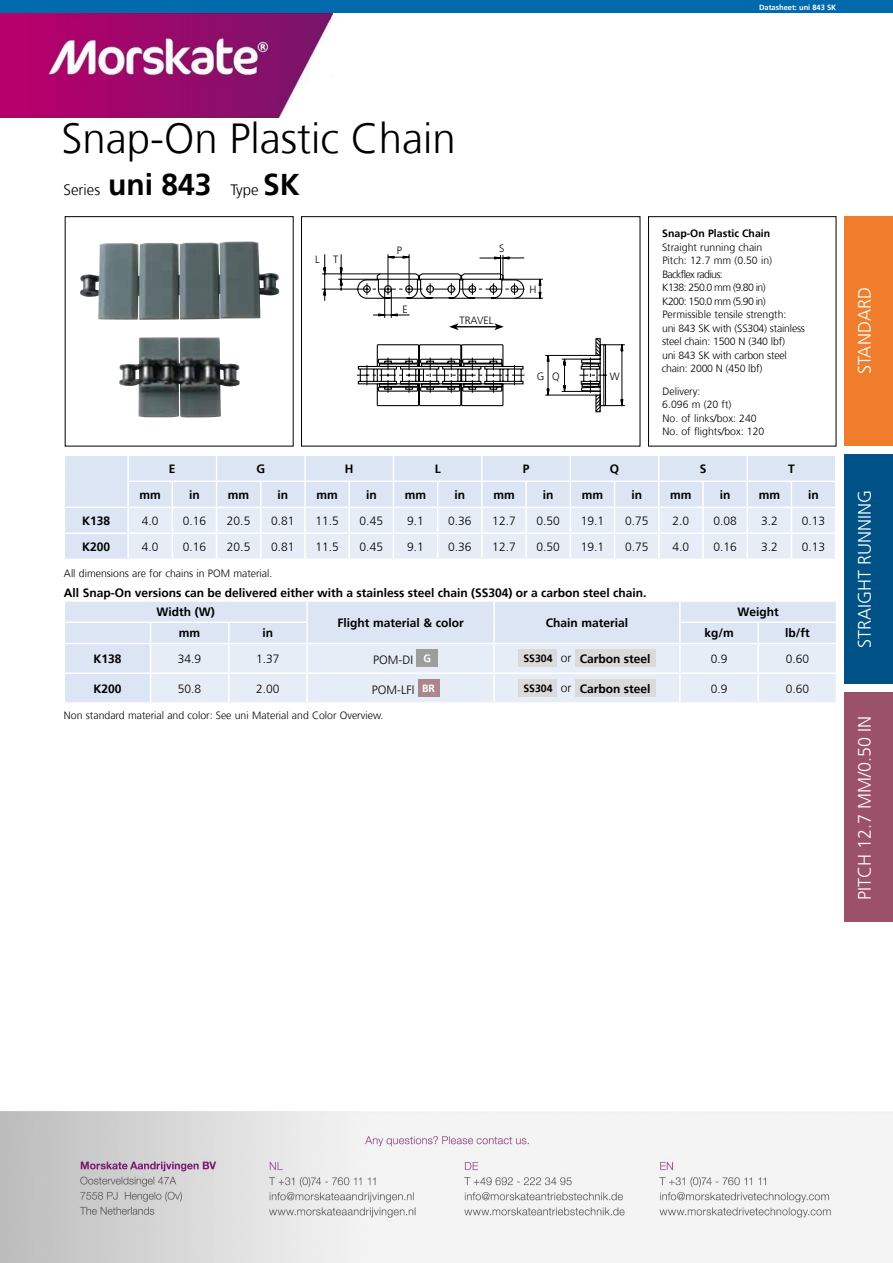
<style>
.page{position:relative;width:893px;height:1263px;background:#fff}
.page>*{position:absolute;margin:0;border:0;box-sizing:border-box;transform-origin:0 0}
.t1{font:300 42px "Frutiger";color:#000}
.t2{font:700 30px "Frutiger";color:#000}
.t3{font:300 18px "Frutiger";color:#fff}
.t4{font:300 15px "Frutiger";color:#000}
.t5{font:700 12px "Frutiger";color:#000}
.t6{font:300 12px "Frutiger";color:#000}
.t7{font:300 10.5px/13.5px "Frutiger";letter-spacing:-.02em;color:#000}
.t8{font:300 10.5px/13.5px "Frutiger";color:#000}
.t9{font:700 10.5px "Frutiger";color:#000}
.t10{font:700 7.5px "Frutiger";color:#fff}
.s1{font-weight:700;font-size:10.5px;color:#fff}
.s2{font-size:10.5px}
.s3{font-weight:300}
</style>
<div class="page">
<div style="left:0;top:0;width:893px;height:13px;background:#006aac"></div>
<svg style="left:65px;top:216px;width:229px;height:230px"></svg>
<svg style="left:301px;top:216px;width:339px;height:230px"></svg>
<svg style="left:648px;top:216px;width:188px;height:230px"></svg>
<img style="left:173px;top:242px;width:54px;height:33px">
<img style="left:119px;top:337px;width:121px;height:80px">
<svg style="left:322px;top:254px;width:303px;height:158px"></svg>
<svg style="left:479px;top:256px;width:46px;height:4px"></svg>
<svg style="left:357px;top:273px;width:250px;height:139px"></svg>
<div style="left:844px;top:216px;width:49px;height:230px;background:#f07d2c"></div>
<div style="left:844px;top:454px;width:49px;height:230px;background:#005185"></div>
<div style="left:844px;top:692px;width:49px;height:230px;background:#9c516b"></div>
<div style="left:65px;top:456px;width:62px;height:103px;background:#dbe5f3"></div>
<hr style="left:64px;top:507px;width:64px;height:1px;background:#fff">
<hr style="left:64px;top:533px;width:63px;height:1px;background:#fff">
<svg style="left:128px;top:456px;width:707px;height:103px;background:#e3eaf5"></svg>
<div style="left:65px;top:602px;width:85px;height:100px;background:#dbe5f3"></div>
<hr style="left:64px;top:672px;width:86px;height:2px;background:#fff">
<hr style="left:65px;top:621px;width:85px;height:2px;background:#fff">
<hr style="left:65px;top:643px;width:85px;height:1px;background:#fff">
<svg style="left:150px;top:602px;width:686px;height:100px;background:#e2eaf5"></svg>
<hr style="left:228px;top:674px;width:2px;height:28px;background:#fff">
<hr style="left:306px;top:672px;width:188px;height:2px;background:#fff">
<hr style="left:306px;top:674px;width:2px;height:28px;background:#fff">
<hr style="left:494px;top:672px;width:187px;height:2px;background:#fff">
<hr style="left:493px;top:674px;width:2px;height:28px;background:#fff">
<hr style="left:679px;top:674px;width:2px;height:28px;background:#fff">
<div style="left:417px;top:650px;width:21px;height:17px;background:#9c9d9d"></div>
<div style="left:519px;top:650px;width:38px;height:17px;background:#dadada"></div>
<div style="left:575px;top:650px;width:80px;height:17px;background:#dadada"></div>
<div style="left:418px;top:680px;width:21px;height:17px;background:#a9878a"></div>
<div style="left:519px;top:680px;width:38px;height:17px;background:#dadada"></div>
<div style="left:575px;top:680px;width:80px;height:17px;background:#dadada"></div>
<img style="left:1px;top:14px;width:332px;height:103px">
<img style="left:1px;top:1112px;width:892px;height:151px">
<p class="t10" style="left:759px;top:3px;width:79px">Datasheet: uni 843 SK</p>
<h1 class="t1" style="left:61px;top:114px;width:396px">Snap-On Plastic Chain</h1>
<h2 class="t2" style="left:108px;top:167px;width:105px">uni 843</h2>
<h2 class="t2" style="left:263px;top:167px;width:38px">SK</h2>
<p class="t4" style="left:64px;top:181px;width:38px">Series</p>
<p class="t4" style="left:230px;top:181px;width:30px">Type</p>
<p class="t8" style="left:315px;top:253px;width:6px">L</p>
<p class="t8" style="left:333px;top:253px;width:7px">T</p>
<p class="t8" style="left:397px;top:244px;width:7px">P</p>
<p class="t8" style="left:499px;top:242px;width:7px">S</p>
<p class="t8" style="left:403px;top:303px;width:7px">E</p>
<p class="t8" style="left:459px;top:314px;width:36px">TRAVEL</p>
<p class="t8" style="left:530px;top:283px;width:9px">H</p>
<p class="t8" style="left:537px;top:369px;width:25px">G Q</p>
<p class="t8" style="left:610px;top:369px;width:11px">W</p>
<p class="t9" style="left:662px;top:227px;width:109px">Snap-On Plastic Chain</p>
<p class="t7" style="left:662px;top:241px;width:145px">Straight running chain<br>Pitch: 12.7 mm (0.50 in)<br>Backflex radius:<br>K138: 250.0 mm (9.80 in)<br>K200: 150.0 mm (5.90 in)<br>Permissible tensile strength:<br>uni 843 SK with (SS304) stainless steel chain: 1500 N (340 lbf)<br>uni 843 SK with carbon steel chain: 2000 N (450 lbf)</p>
<p class="t8" style="left:662px;top:385px;width:104px">Delivery:<br>6.096 m (20 ft)<br>No. of links/box: 240<br>No. of flights/box: 120</p>
<p class="t5" style="left:169px;top:462px;width:8px">E</p>
<p class="t5" style="left:256px;top:462px;width:10px">G</p>
<p class="t5" style="left:345px;top:462px;width:10px">H</p>
<p class="t5" style="left:435px;top:462px;width:7px">L</p>
<p class="t5" style="left:523px;top:462px;width:8px">P</p>
<p class="t5" style="left:610px;top:462px;width:11px">Q</p>
<p class="t5" style="left:700px;top:462px;width:8px">S</p>
<p class="t5" style="left:788px;top:462px;width:8px">T</p>
<p class="t5" style="left:140px;top:488px;width:23px">mm</p>
<p class="t5" style="left:189px;top:488px;width:12px">in</p>
<p class="t5" style="left:228px;top:488px;width:23px">mm</p>
<p class="t5" style="left:278px;top:488px;width:12px">in</p>
<p class="t5" style="left:316px;top:488px;width:23px">mm</p>
<p class="t5" style="left:366px;top:488px;width:12px">in</p>
<p class="t5" style="left:405px;top:488px;width:23px">mm</p>
<p class="t5" style="left:454px;top:488px;width:12px">in</p>
<p class="t5" style="left:493px;top:488px;width:23px">mm</p>
<p class="t5" style="left:543px;top:488px;width:12px">in</p>
<p class="t5" style="left:582px;top:488px;width:23px">mm</p>
<p class="t5" style="left:631px;top:488px;width:12px">in</p>
<p class="t5" style="left:670px;top:488px;width:23px">mm</p>
<p class="t5" style="left:720px;top:488px;width:12px">in</p>
<p class="t5" style="left:759px;top:488px;width:23px">mm</p>
<p class="t5" style="left:808px;top:488px;width:12px">in</p>
<p class="t5" style="left:82px;top:514px;width:30px">K138</p>
<p class="t6" style="left:142px;top:514px;width:18px">4.0</p>
<p class="t6" style="left:183px;top:514px;width:25px">0.16</p>
<p class="t6" style="left:227px;top:514px;width:25px">20.5</p>
<p class="t6" style="left:271px;top:514px;width:25px">0.81</p>
<p class="t6" style="left:315px;top:514px;width:25px">11.5</p>
<p class="t6" style="left:360px;top:514px;width:25px">0.45</p>
<p class="t6" style="left:407px;top:514px;width:18px">9.1</p>
<p class="t6" style="left:448px;top:514px;width:25px">0.36</p>
<p class="t6" style="left:492px;top:514px;width:25px">12.7</p>
<p class="t6" style="left:537px;top:514px;width:25px">0.50</p>
<p class="t6" style="left:581px;top:514px;width:25px">19.1</p>
<p class="t6" style="left:625px;top:514px;width:25px">0.75</p>
<p class="t6" style="left:672px;top:514px;width:18px">2.0</p>
<p class="t6" style="left:713px;top:514px;width:25px">0.08</p>
<p class="t6" style="left:761px;top:514px;width:18px">3.2</p>
<p class="t6" style="left:802px;top:514px;width:25px">0.13</p>
<p class="t5" style="left:82px;top:540px;width:30px">K200</p>
<p class="t6" style="left:142px;top:540px;width:18px">4.0</p>
<p class="t6" style="left:183px;top:540px;width:25px">0.16</p>
<p class="t6" style="left:227px;top:540px;width:25px">20.5</p>
<p class="t6" style="left:271px;top:540px;width:25px">0.81</p>
<p class="t6" style="left:315px;top:540px;width:25px">11.5</p>
<p class="t6" style="left:360px;top:540px;width:25px">0.45</p>
<p class="t6" style="left:407px;top:540px;width:18px">9.1</p>
<p class="t6" style="left:448px;top:540px;width:25px">0.36</p>
<p class="t6" style="left:492px;top:540px;width:25px">12.7</p>
<p class="t6" style="left:537px;top:540px;width:25px">0.50</p>
<p class="t6" style="left:581px;top:540px;width:25px">19.1</p>
<p class="t6" style="left:625px;top:540px;width:25px">0.75</p>
<p class="t6" style="left:672px;top:540px;width:18px">4.0</p>
<p class="t6" style="left:713px;top:540px;width:25px">0.16</p>
<p class="t6" style="left:761px;top:540px;width:18px">3.2</p>
<p class="t6" style="left:802px;top:540px;width:25px">0.13</p>
<p class="t8" style="left:64px;top:567px;width:210px">All dimensions are for chains in POM material.</p>
<p class="t5" style="left:64px;top:586px;width:584px">All Snap-On versions can be delivered either with a stainless steel chain (SS304) or a carbon steel chain.</p>
<p class="t5" style="left:157px;top:605px;width:60px">Width (W)</p>
<p class="t5" style="left:738px;top:605px;width:43px">Weight</p>
<p class="t5" style="left:337px;top:615px;width:128px">Flight material &amp; color</p>
<p class="t5" style="left:546px;top:615px;width:84px">Chain material</p>
<p class="t5" style="left:179px;top:626px;width:23px">mm</p>
<p class="t5" style="left:263px;top:626px;width:12px">in</p>
<p class="t5" style="left:704px;top:626px;width:31px">kg/m</p>
<p class="t5" style="left:785px;top:626px;width:26px">lb/ft</p>
<p class="t5" style="left:93px;top:652px;width:30px">K138</p>
<p class="t6" style="left:178px;top:652px;width:25px">34.9</p>
<p class="t6" style="left:256px;top:652px;width:25px">1.37</p>
<p class="t6" style="left:373px;top:653px;width:59px">POM-DI <span class="s1">G</span></p>
<p class="t5" style="left:523px;top:652px;width:129px"><span class="s2">SS304</span> <span class="s3">or</span> Carbon steel</p>
<p class="t6" style="left:711px;top:652px;width:18px">0.9</p>
<p class="t6" style="left:786px;top:652px;width:25px">0.60</p>
<p class="t5" style="left:93px;top:681px;width:30px">K200</p>
<p class="t6" style="left:178px;top:682px;width:25px">50.8</p>
<p class="t6" style="left:256px;top:682px;width:25px">2.00</p>
<p class="t6" style="left:372px;top:683px;width:65px">POM-LFI <span class="s1">BR</span></p>
<p class="t5" style="left:523px;top:681px;width:129px"><span class="s2">SS304</span> <span class="s3">or</span> Carbon steel</p>
<p class="t6" style="left:711px;top:682px;width:18px">0.9</p>
<p class="t6" style="left:786px;top:682px;width:25px">0.60</p>
<p class="t8" style="left:64px;top:708px;width:321px">Non standard material and color: See uni Material and Color Overview.</p>
<h3 class="t3" style="left:854px;top:374px;width:88px;rotate:-90deg">Standard</h3>
<h3 class="t3" style="left:854px;top:648px;width:157px;rotate:-90deg">Straight running</h3>
<h3 class="t3" style="left:854px;top:612px;width:88px;rotate:-90deg">S andard</h3>
<h3 class="t3" style="left:854px;top:900px;width:186px;rotate:-90deg">Pitch 12.7 mm/0.50 in</h3>
</div>
